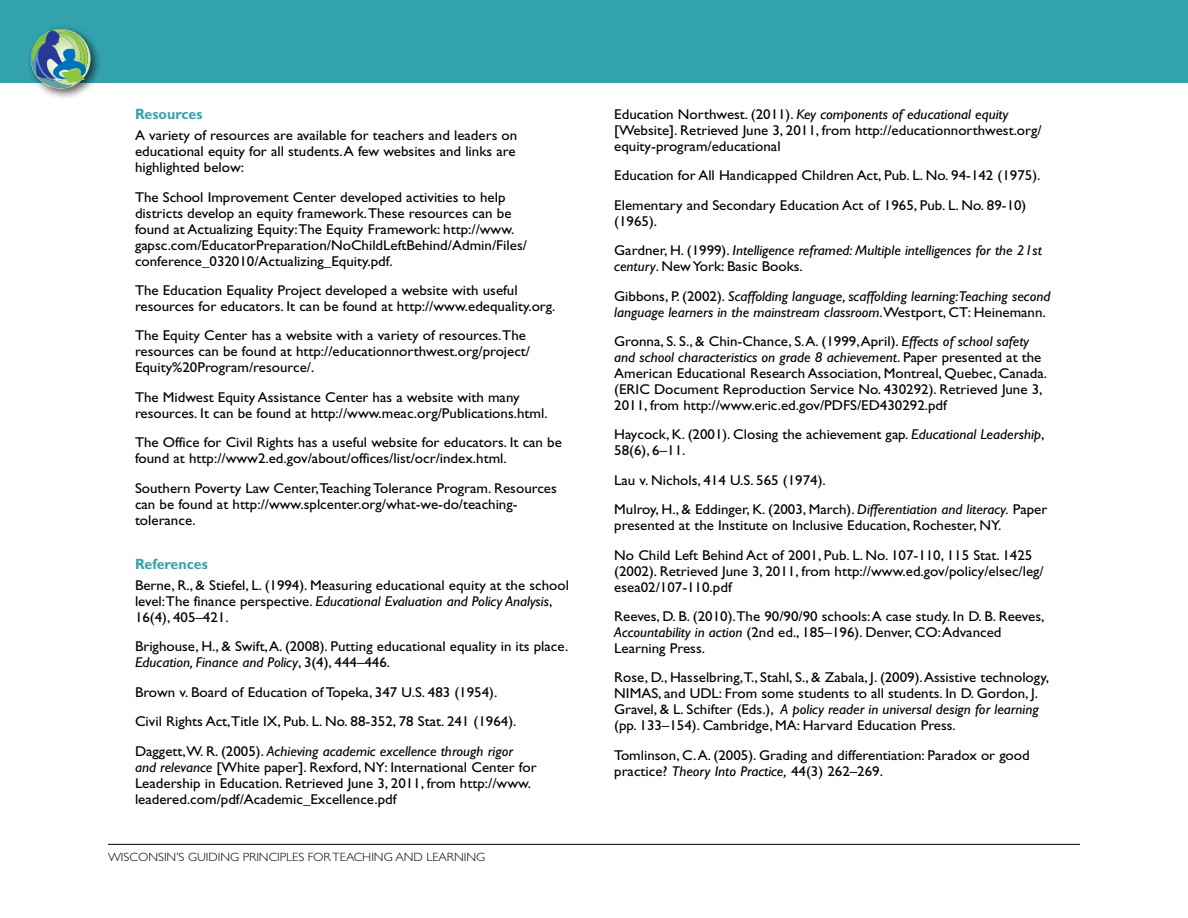
<style>
.page{position:relative;width:1188px;height:918px;background:#fff}
.page>*{position:absolute;margin:0;border:0;box-sizing:border-box;transform-origin:0 0}
.t1{font:700 15px "Gill Sans";color:#33a3ae;scale:.95 1}
.t2{font:14.25px/15.9px "Gill Sans";color:#000;scale:1.05 1}
.t3{font:italic 14.25px/29.4px "Gill Sans";color:#000;scale:1.05 1}
.t4{font:300 12px "Gill Sans";color:#000;scale:1.05 1}
.s1{font-style:italic}
.s2{font-style:normal}
</style>
<div class="page">
<hr style="left:108px;top:844px;width:972px;height:1px;background:#000">
<div style="left:0;top:0;width:1188px;height:82px;background:#32a2ad"></div>
<div style="left:26px;top:24px;width:75px;height:76px;background:#000;opacity:.66"></div>
<img style="left:30px;top:29px;width:61px;height:60px">
<p class="t1" style="left:135px;top:105px;width:73px">Resources</p>
<p class="t2" style="left:135px;top:128px;width:366px">A variety of resources are available for teachers and leaders on educational equity for all students. A few websites and links are highlighted below:</p>
<p class="t2" style="left:135px;top:189px;width:375px">The School Improvement Center developed activities to help districts develop an equity framework.These resources can be found at Actualizing Equity:The Equity Framework: http://www. gapsc.com/EducatorPreparation/NoChildLeftBehind/Admin/Files/ conference_032010/Actualizing_Equity.pdf.</p>
<p class="t2" style="left:135px;top:282px;width:402px">The Education Equality Project developed a website with useful resources for educators. It can be found at http://www.edequality.org.</p>
<p class="t2" style="left:135px;top:328px;width:378px">The Equity Center has a website with a variety of resources.The resources can be found at http://educationnorthwest.org/project/<br>Equity%20Program/resource/.</p>
<p class="t2" style="left:135px;top:389px;width:394px">The Midwest Equity Assistance Center has a website with many resources. It can be found at http://www.meac.org/Publications.html.</p>
<p class="t2" style="left:135px;top:434px;width:408px">The Office for Civil Rights has a useful website for educators. It can be found at http://www2.ed.gov/about/offices/list/ocr/index.html.</p>
<p class="t2" style="left:135px;top:480px;width:403px">Southern Poverty Law Center,Teaching Tolerance Program. Resources can be found at http://www.splcenter.org/what-we-do/teaching&shy;tolerance.</p>
<p class="t1" style="left:135px;top:555px;width:78px">References</p>
<p class="t2" style="left:135px;top:577px;width:415px">Berne, R., &amp; Stiefel, L. (1994). Measuring educational equity at the school level:The finance perspective. <span class="s1">Educational Evaluation and Policy Analysis</span>,<br>16(4), 405–421.</p>
<p class="t2" style="left:135px;top:639px;width:414px">Brighouse, H., &amp; Swift, A. (2008). Putting educational equality in its place.<br><span class="s1">Education, Finance and Policy</span>, 3(4), 444–446.</p>
<p class="t2" style="left:135px;top:677px;width:365px;line-height:29.4px">Brown v. Board of Education of Topeka, 347 U.S. 483 (1954).<br>Civil Rights Act,Title IX, Pub. L. No. 88-352, 78 Stat. 241 (1964).<br>Daggett,W. R. (2005). <span class="s1">Achieving academic excellence through rigor</span></p>
<p class="t2" style="left:135px;top:759px;width:384px"><span class="s1">and relevance</span> [White paper]. Rexford, NY: International Center for<br>Leadership in Education. Retrieved June 3, 2011, from http://www. leadered.com/pdf/Academic_Excellence.pdf</p>
<p class="t4" style="left:108px;top:850px;width:360px">WISCONSIN’S GUIDING PRINCIPLES FOR TEACHING AND LEARNING</p>
<p class="t2" style="left:614px;top:106px;width:409px">Education Northwest. (2011). <span class="s1">Key components of educational equity </span>[Website]. Retrieved June 3, 2011, from http://educationnorthwest.org/ equity-program/educational</p>
<p class="t2" style="left:614px;top:161px;width:407px;line-height:29.4px">Education for All Handicapped Children Act, Pub. L. No. 94-142 (1975).<br>Elementary and Secondary Education Act of 1965, Pub. L. No. 89-10)</p>
<p class="t3" style="left:614px;top:206px;width:409px"><span class="s2">(1965).<br>Gardner, H. (1999).</span> Intelligence reframed: Multiple intelligences for the 21st</p>
<p class="t3" style="left:614px;top:252px;width:417px">century<span class="s2">. New York: Basic Books.<br>Gibbons, P. (2002).</span> Scaffolding language, scaffolding learning:Teaching second</p>
<p class="t2" style="left:614px;top:297px;width:413px;line-height:29.4px"><span class="s1">language learners in the mainstream classroom</span>.Westport, CT: Heinemann.<br>Gronna, S. S., &amp; Chin-Chance, S. A. (1999, April). <span class="s1">Effects of school safety</span></p>
<p class="t2" style="left:614px;top:349px;width:414px"><span class="s1">and school characteristics on grade 8 achievement</span>. Paper presented at the American Educational Research Association, Montreal, Quebec, Canada. (ERIC Document Reproduction Service No. 430292). Retrieved June 3, 2011, from http://www.eric.ed.gov/PDFS/ED430292.pdf</p>
<p class="t2" style="left:614px;top:427px;width:411px">Haycock, K. (2001). Closing the achievement gap. <span class="s1">Educational Leadership</span>,<br>58(6), 6–11.</p>
<p class="t2" style="left:614px;top:465px;width:414px;line-height:29.4px">Lau v. Nichols, 414 U.S. 565 (1974).<br>Mulroy, H., &amp; Eddinger, K. (2003, March). <span class="s1">Differentiation and literacy.</span> Paper</p>
<p class="t2" style="left:614px;top:511px;width:400px;line-height:29.4px">presented at the Institute on Inclusive Education, Rochester, NY.<br>No Child Left Behind Act of 2001, Pub. L. No. 107-110, 115 Stat. 1425</p>
<p class="t2" style="left:614px;top:563px;width:411px">(2002). Retrieved June 3, 2011, from http://www.ed.gov/policy/elsec/leg/ esea02/107-110.pdf</p>
<p class="t2" style="left:614px;top:608px;width:411px">Reeves, D. B. (2010).The 90/90/90 schools: A case study. In D. B. Reeves,<br><span class="s1">Accountability in action</span> (2nd ed., 185–196). Denver, CO: Advanced<br>Learning Press.</p>
<p class="t2" style="left:614px;top:670px;width:416px">Rose, D., Hasselbring,T., Stahl, S., &amp; Zabala, J. (2009). Assistive technology, NIMAS, and UDL: From some students to all students. In D. Gordon, J.<br>Gravel, &amp; L. Schifter (Eds.), <span class="s1">A policy reader in universal design for learning </span>(pp. 133–154). Cambridge, MA: Harvard Education Press.</p>
<p class="t2" style="left:614px;top:747px;width:397px">Tomlinson, C. A. (2005). Grading and differentiation: Paradox or good practice? <span class="s1">Theory Into Practice,</span> 44(3) 262–269.</p>
</div>
